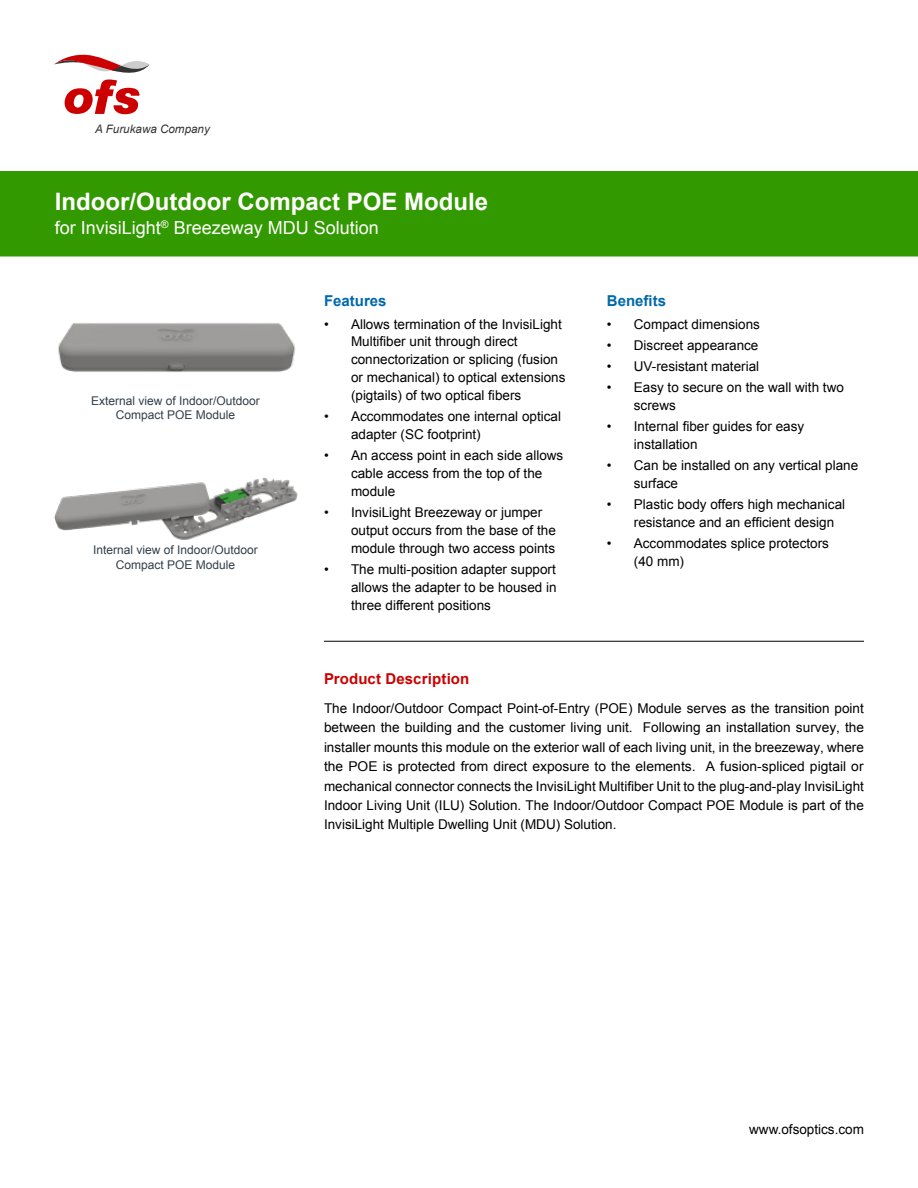
<style>
.page{position:relative;width:918px;height:1188px;background:#fff}
.page>*{position:absolute;margin:0;border:0;box-sizing:border-box;transform-origin:0 0}
.t1{font:700 24px "Arial";color:#fff}
.t2{font:18px "Arial";color:#fff}
.t3{font:700 15px "Arial";letter-spacing:.01em;color:#c00}
.t4{font:700 15px "Arial";color:#0069aa}
.t5{font:13.5px/18px "Arial";color:#000}
.t6{font:12px/14.4px "Arial";color:#323e48;text-align:center}
.t7{font:italic 11.7px "Arial";color:#333}
</style>
<div class="page">
<svg style="left:54px;top:54px;width:96px;height:61px"></svg>
<div style="left:0;top:171px;width:918px;height:85px;background:#390"></div>
<hr style="left:324px;top:641px;width:540px;height:1px;background:#000">
<img style="left:22px;top:240px;width:306px;height:132px">
<img style="left:54px;top:477px;width:244px;height:63px">
<p class="t7" style="left:95px;top:122px;width:116px">A Furukawa Company</p>
<h1 class="t1" style="left:55px;top:186px;width:435px">Indoor/Outdoor Compact POE Module</h1>
<h2 class="t2" style="left:55px;top:216px;width:325px">for InvisiLight<sup>®</sup> Breezeway MDU Solution</h2>
<p class="t6" style="left:91px;top:394px;width:170px">External view of Indoor/Outdoor<br>Compact POE Module</p>
<p class="t6" style="left:93px;top:543px;width:166px">Internal view of Indoor/Outdoor<br>Compact POE Module</p>
<p class="t4" style="left:324px;top:291px;width:64px">Features</p>
<p class="t5" style="left:351px;top:315px;width:216px;text-indent:-27px">• Allows termination of the InvisiLight Multifiber unit through direct connectorization or splicing (fusion or mechanical) to optical extensions (pigtails) of two optical fibers</p>
<p class="t5" style="left:351px;top:408px;width:212px;text-indent:-27px">• Accommodates one internal optical adapter (SC footprint)</p>
<p class="t5" style="left:351px;top:447px;width:214px;text-indent:-27px">• An access point in each side allows cable access from the top of the module</p>
<p class="t5" style="left:351px;top:504px;width:206px;text-indent:-27px">• InvisiLight Breezeway or jumper output occurs from the base of the module through two access points</p>
<p class="t5" style="left:351px;top:561px;width:207px;text-align:justify;text-indent:-27px">• The multi-position adapter support allows the adapter to be housed in three different positions</p>
<p class="t4" style="left:607px;top:291px;width:61px">Benefits</p>
<p class="t5" style="left:607px;top:315px;width:155px">• Compact dimensions</p>
<p class="t5" style="left:607px;top:336px;width:153px">• Discreet appearance</p>
<p class="t5" style="left:607px;top:357px;width:154px">• UV-resistant material</p>
<p class="t5" style="left:634px;top:378px;width:212px;text-indent:-27px">• Easy to secure on the wall with two screws</p>
<p class="t5" style="left:634px;top:417px;width:172px;text-indent:-27px">• Internal fiber guides for easy installation</p>
<p class="t5" style="left:634px;top:456px;width:226px;text-indent:-27px">• Can be installed on any vertical plane surface</p>
<p class="t5" style="left:634px;top:495px;width:213px;text-indent:-27px">• Plastic body offers high mechanical resistance and an efficient design</p>
<p class="t5" style="left:634px;top:534px;width:197px;text-indent:-27px">• Accommodates splice protectors (40 mm)</p>
<p class="t3" style="left:324px;top:669px;width:147px">Product Description</p>
<p class="t5" style="left:324px;top:698px;width:542px;line-height:19.5px;text-align:justify">The Indoor/Outdoor Compact Point-of-Entry (POE) Module serves as the transition point between the building and the customer living unit. Following an installation survey, the installer mounts this module on the exterior wall of each living unit, in the breezeway, where the POE is protected from direct exposure to the elements. A fusion-spliced pigtail or mechanical connector connects the InvisiLight Multifiber Unit to the plug-and-play InvisiLight Indoor Living Unit (ILU) Solution. The Indoor/Outdoor Compact POE Module is part of the InvisiLight Multiple Dwelling Unit (MDU) Solution.</p>
<p class="t5" style="left:749px;top:1120px;width:116px">www.ofsoptics.com</p>
</div>
